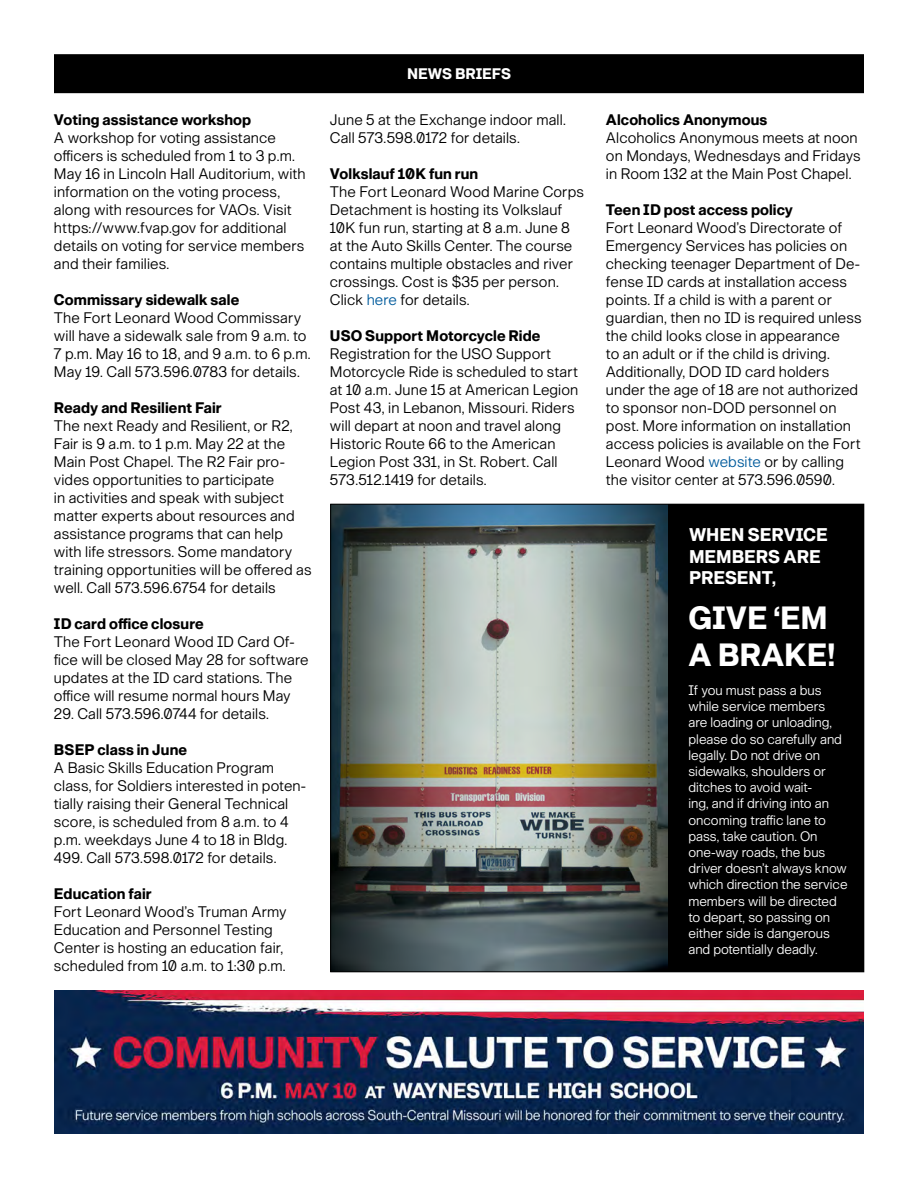
<style>
.page{position:relative;width:918px;height:1188px;background:#fff}
.page>*{position:absolute;margin:0;border:0;box-sizing:border-box;transform-origin:0 0}
.t1{font:31.5px/37.8px "G.I. 750";color:#fff}
.t2{font:18px/21.6px "G.I. 750";color:#fff}
.t3{font:15px/18px "G.I. 400";letter-spacing:.01em;color:#000}
.t4{font:15px "G.I. 750";letter-spacing:.01em;color:#000}
.t5{font:15px "G.I. 750";color:#fff}
.t6{font:13.5px/16.2px "G.I. 400";color:#fff}
.s1{color:#005b9c}
</style>
<div class="page">
<div style="left:55px;top:55px;width:808px;height:37px;background:#000"></div>
<div style="left:54px;top:54px;width:810px;height:39px;border:2px solid #000"></div>
<div style="left:331px;top:504px;width:533px;height:468px;background:#000"></div>
<img style="left:332px;top:506px;width:335px;height:464px">
<img style="left:54px;top:990px;width:810px;height:144px">
<p class="t4" style="left:54px;top:110px;width:199px">Voting assistance workshop</p>
<p class="t3" style="left:54px;top:128px;width:253px">A workshop for voting assistance officers is scheduled from 1 to 3 p.m.<br>May 16 in Lincoln Hall Auditorium, with information on the voting process, along with resources for VAOs. Visit https://www.fvap.gov for additional details on voting for service members and their families.</p>
<p class="t4" style="left:54px;top:290px;width:187px">Commissary sidewalk sale</p>
<p class="t3" style="left:54px;top:308px;width:258px">The Fort Leonard Wood Commissary will have a sidewalk sale from 9 a.m. to 7 p.m. May 16 to 18, and 9 a.m. to 6 p.m.<br>May 19. Call 573.596.0783 for details.</p>
<p class="t4" style="left:54px;top:398px;width:169px">Ready and Resilient Fair</p>
<p class="t3" style="left:54px;top:416px;width:259px">The next Ready and Resilient, or R2, Fair is 9 a.m. to 1 p.m. May 22 at the Main Post Chapel. The R2 Fair pro&shy;vides opportunities to participate<br>in activities and speak with subject matter experts about resources and assistance programs that can help with life stressors. Some mandatory training opportunities will be offered as well. Call 573.596.6754 for details</p>
<p class="t4" style="left:54px;top:614px;width:151px">ID card office closure</p>
<p class="t3" style="left:54px;top:632px;width:256px">The Fort Leonard Wood ID Card Of&shy;fice will be closed May 28 for software updates at the ID card stations. The office will resume normal hours May</p>
<p class="t3" style="left:54px;top:704px;width:217px">29. Call 573.596.0744 for details.</p>
<p class="t4" style="left:54px;top:740px;width:135px">BSEP class in June</p>
<p class="t3" style="left:54px;top:758px;width:254px">A Basic Skills Education Program class, for Soldiers interested in poten&shy;tially raising their General Technical score, is scheduled from 8 a.m. to 4 p.m. weekdays June 4 to 18 in Bldg.<br>499. Call 573.598.0172 for details.</p>
<p class="t4" style="left:54px;top:884px;width:99px">Education fair</p>
<p class="t3" style="left:54px;top:902px;width:234px">Fort Leonard Wood’s Truman Army Education and Personnel Testing Center is hosting an education fair, scheduled from 10 a.m. to 1:30 p.m.</p>
<p class="t5" style="left:407px;top:64px;width:105px">NEWS BRIEFS</p>
<p class="t3" style="left:330px;top:110px;width:237px">June 5 at the Exchange indoor mall.<br>Call 573.598.0172 for details.</p>
<p class="t4" style="left:330px;top:164px;width:150px">Volkslauf 10K fun run</p>
<p class="t3" style="left:330px;top:182px;width:255px">The Fort Leonard Wood Marine Corps Detachment is hosting its Volkslauf 10K fun run, starting at 8 a.m. June 8 at the Auto Skills Center. The course contains multiple obstacles and river crossings. Cost is $35 per person.<br>Click <span class="s1">here</span> for details.</p>
<p class="t4" style="left:330px;top:326px;width:212px">USO Support Motorcycle Ride</p>
<p class="t3" style="left:330px;top:344px;width:250px">Registration for the USO Support Motorcycle Ride is scheduled to start at 10 a.m. June 15 at American Legion Post 43, in Lebanon, Missouri. Riders will depart at noon and travel along Historic Route 66 to the American Legion Post 331, in St. Robert. Call 573.512.1419 for details.</p>
<p class="t4" style="left:606px;top:110px;width:163px">Alcoholics Anonymous</p>
<p class="t3" style="left:606px;top:128px;width:256px">Alcoholics Anonymous meets at noon on Mondays, Wednesdays and Fridays in Room 132 at the Main Post Chapel.</p>
<p class="t4" style="left:606px;top:200px;width:189px">Teen ID post access policy</p>
<p class="t3" style="left:606px;top:218px;width:257px">Fort Leonard Wood’s Directorate of Emergency Services has policies on checking teenager Department of De&shy;fense ID cards at installation access points. If a child is with a parent or guardian, then no ID is required unless the child looks close in appearance<br>to an adult or if the child is driving.<br>Additionally, DOD ID card holders under the age of 18 are not authorized to sponsor non-DOD personnel on post. More information on installation access policies is available on the Fort Leonard Wood <span class="s1">website</span> or by calling the visitor center at 573.596.0590.</p>
<p class="t2" style="left:689px;top:524px;width:140px">WHEN SERVICE<br>MEMBERS ARE<br>PRESENT,</p>
<h1 class="t1" style="left:688px;top:598px;width:149px">GIVE ‘EM<br>A BRAKE!</h1>
<p class="t6" style="left:688px;top:682px;width:161px">If you must pass a bus while service members<br>are loading or unloading, please do so carefully and legally. Do not drive on sidewalks, shoulders or ditches to avoid wait-<br>ing, and if driving into an oncoming traffic lane to pass, take caution. On one-way roads, the bus driver doesn’t always know which direction the service members will be directed to depart, so passing on either side is dangerous and potentially deadly.</p>
</div>
